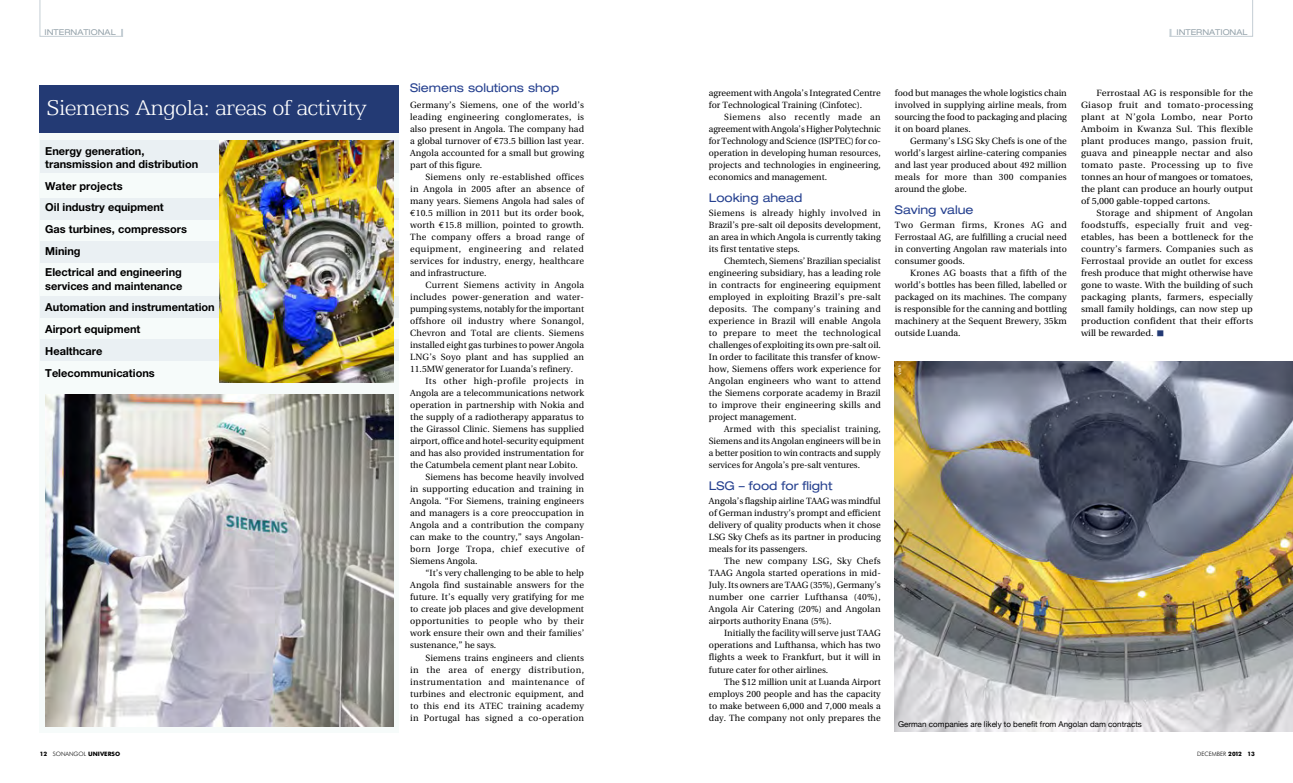
<style>
.page{position:relative;width:1293px;height:783px;background:#fff}
.page>*{position:absolute;margin:0;border:0;box-sizing:border-box;transform-origin:0 0}
.t1{font:300 24px "Egyptian 505 BT";letter-spacing:-.03em;color:#fff}
.edit_subheads{font:expanded 12px "Helvetica Neue";color:#25408f}
.edit_body_indent{font:700 11px/13.2px "Helvetica Neue CE";color:#000}
.body_indent{font:9px/12px "Utopia";color:#000;text-align:justify}
.body_indent-2{font:9px/12px "Utopia";color:#000;text-align:justify;scale:1.04 1}
.body_indent-3{font:9px/12px "Utopia";color:#000;text-align:justify;scale:1.05 1}
.t2{font:8px "Helvetica Neue";color:#000}
.t3{font:expanded 8px "Helvetica Neue";color:#95a3ab}
.t4{font:700 6px "Futura BT";color:#000}
.t5{font:300 6px "Futura BT";color:#000}
.t6{font:4px "Frutiger";color:#fff}
.s1{font-family:"Euro Mono"}
.s2{font-weight:300}
.s3{font-weight:700}
</style>
<div class="page">
<div style="left:40px;top:85px;width:359px;height:647px;background:#f6fbfa"></div>
<div style="left:40px;top:85px;width:359px;height:48px;background:#233a74"></div>
<img style="left:46px;top:394px;width:347px;height:332px">
<img style="left:219px;top:140px;width:174px;height:243px">
<img style="left:894px;top:361px;width:399px;height:370px">
<svg style="left:39px;top:0;width:84px;height:37px"></svg>
<svg style="left:1169px;top:0;width:84px;height:37px"></svg>
<p class="t3" style="left:45px;top:28px;width:73px">INTERNATIONAL</p>
<p class="t3" style="left:1176px;top:28px;width:73px">INTERNATIONAL</p>
<p class="edit_subheads" style="left:410px;top:81px;width:151px">Siemens solutions shop</p>
<p class="body_indent" style="left:410px;top:99px;width:175px">Germany’s Siemens, one of the world’s leading engineering conglomerates, is also present in Angola. The company had a global turnover of <span class="s1">€</span>73.5 billion last year.<br>Angola accounted for a small but growing part of this figure.</p>
<p class="body_indent" style="left:410px;top:171px;width:175px;text-indent:15px">Siemens only re-established offices in Angola in 2005 after an absence of many years. Siemens Angola had sales of <span class="s1">€</span>10.5 million in 2011 but its order book, worth <span class="s1">€</span>15.8 million, pointed to growth.<br>The company offers a broad range of equipment, engineering and related services for industry, energy, healthcare and infrastructure.</p>
<p class="body_indent" style="left:410px;top:279px;width:175px;text-indent:15px">Current Siemens activity in Angola includes power-generation and water&shy;pumping systems, notably for the important offshore oil industry where Sonangol, Chevron and Total are clients. Siemens installed eight gas turbines to power Angola LNG’s Soyo plant and has supplied an 11.5MW generator for Luanda’s refinery.</p>
<p class="body_indent" style="left:410px;top:375px;width:175px;text-indent:15px">Its other high-profile projects in Angola are a telecommunications network operation in partnership with Nokia and the supply of a radiotherapy apparatus to the Girassol Clinic. Siemens has supplied airport, office and hotel-security equipment and has also provided instrumentation for the Catumbela cement plant near Lobito.</p>
<p class="body_indent" style="left:410px;top:471px;width:175px;text-indent:15px">Siemens has become heavily involved in supporting education and training in Angola. “For Siemens, training engineers and managers is a core preoccupation in Angola and a contribution the company can make to the country,” says Angolan&shy;born Jorge Tropa, chief executive of Siemens Angola.</p>
<p class="body_indent" style="left:410px;top:567px;width:175px;text-indent:15px">“It’s very challenging to be able to help Angola find sustainable answers for the future. It’s equally very gratifying for me to create job places and give development opportunities to people who by their work ensure their own and their families’ sustenance,” he says.</p>
<p class="body_indent" style="left:410px;top:651px;width:175px;text-indent:15px">Siemens trains engineers and clients in the area of energy distribution, instrumentation and maintenance of turbines and electronic equipment, and to this end its ATEC training academy in Portugal has signed a co-operation</p>
<p class="t1" style="left:47px;top:93px;width:321px">Siemens Angola: areas of activity</p>
<p class="body_indent" style="left:709px;top:87px;width:173px">agreement with Angola’s Integrated Centre for Technological Training (Cinfotec).</p>
<p class="body_indent" style="left:709px;top:111px;width:173px;text-indent:15px">Siemens also recently made an agreement with Angola’s Higher Polytechnic for Technology and Science (ISPTEC) for co&shy;operation in developing human resources, projects and technologies in engineering, economics and management.</p>
<p class="edit_subheads" style="left:709px;top:190px;width:95px">Looking ahead</p>
<p class="body_indent" style="left:709px;top:207px;width:173px">Siemens is already highly involved in Brazil’s pre-salt oil deposits development, an area in which Angola is currently taking its first tentative steps.</p>
<p class="body_indent" style="left:709px;top:255px;width:173px;text-indent:15px">Chemtech, Siemens’ Brazilian specialist engineering subsidiary, has a leading role in contracts for engineering equipment employed in exploiting Brazil’s pre-salt deposits. The company’s training and experience in Brazil will enable Angola to prepare to meet the technological challenges of exploiting its own pre-salt oil.<br>In order to facilitate this transfer of know&shy;how, Siemens offers work experience for Angolan engineers who want to attend the Siemens corporate academy in Brazil to improve their engineering skills and project management.</p>
<p class="body_indent" style="left:709px;top:423px;width:173px;text-indent:15px">Armed with this specialist training, Siemens and its Angolan engineers will be in a better position to win contracts and supply services for Angola’s pre-salt ventures.</p>
<p class="edit_subheads" style="left:709px;top:478px;width:125px">LSG – food for flight</p>
<p class="body_indent" style="left:709px;top:495px;width:173px">Angola’s flagship airline TAAG was mindful of German industry’s prompt and efficient delivery of quality products when it chose LSG Sky Chefs as its partner in producing meals for its passengers.</p>
<p class="body_indent" style="left:709px;top:555px;width:173px;text-indent:15px">The new company LSG, Sky Chefs TAAG Angola started operations in mid-July. Its owners are TAAG (35%), Germany’s number one carrier Lufthansa (40%), Angola Air Catering (20%) and Angolan airports authority Enana (5%).</p>
<p class="body_indent" style="left:709px;top:627px;width:173px;text-indent:15px">Initially the facility will serve just TAAG operations and Lufthansa, which has two flights a week to Frankfurt, but it will in future cater for other airlines.</p>
<p class="body_indent" style="left:709px;top:675px;width:173px;text-indent:15px">The $12 million unit at Luanda Airport employs 200 people and has the capacity to make between 6,000 and 7,000 meals a day. The company not only prepares the</p>
<p class="t6" style="left:385px;top:159px;width:17px;rotate:-90deg">Siemens</p>
<p class="edit_body_indent" style="left:45px;top:144px;width:154px">Energy generation, transmission and distribution</p>
<p class="edit_body_indent" style="left:45px;top:179px;width:79px">Water projects</p>
<p class="edit_body_indent" style="left:45px;top:201px;width:120px">Oil industry equipment</p>
<p class="edit_body_indent" style="left:45px;top:222px;width:143px">Gas turbines, compressors</p>
<p class="edit_body_indent" style="left:45px;top:244px;width:37px">Mining</p>
<p class="edit_body_indent" style="left:45px;top:266px;width:139px">Electrical and engineering services and maintenance</p>
<p class="edit_body_indent" style="left:45px;top:301px;width:171px">Automation and instrumentation</p>
<p class="edit_body_indent" style="left:45px;top:322px;width:97px">Airport equipment</p>
<p class="edit_body_indent" style="left:45px;top:344px;width:59px">Healthcare</p>
<p class="edit_body_indent" style="left:45px;top:366px;width:111px">Telecommunications</p>
<p class="t6" style="left:385px;top:413px;width:17px;rotate:-90deg">Siemens</p>
<p class="body_indent" style="left:895px;top:87px;width:173px">food but manages the whole logistics chain involved in supplying airline meals, from sourcing the food to packaging and placing it on board planes.</p>
<p class="body_indent" style="left:895px;top:135px;width:173px;text-indent:15px">Germany’s LSG Sky Chefs is one of the world’s largest airline-catering companies and last year produced about 492 million meals for more than 300 companies around the globe.</p>
<p class="edit_subheads" style="left:895px;top:202px;width:80px">Saving value</p>
<p class="body_indent" style="left:895px;top:219px;width:173px">Two German firms, Krones AG and Ferrostaal AG, are fulfilling a crucial need in converting Angolan raw materials into consumer goods.</p>
<p class="body_indent" style="left:895px;top:267px;width:173px;text-indent:15px">Krones AG boasts that a fifth of the world’s bottles has been filled, labelled or packaged on its machines. The company is responsible for the canning and bottling machinery at the Sequent Brewery, 35km outside Luanda.</p>
<p class="t6" style="left:897px;top:375px;width:12px;rotate:-90deg">Voith</p>
<p class="body_indent-3" style="left:1081px;top:87px;width:165px;text-indent:15px">Ferrostaal AG is responsible for the Giasop fruit and tomato-processing plant at N’gola Lombo, near Porto Amboim in Kwanza Sul. This flexible plant produces mango, passion fruit, guava and pineapple nectar and also tomato paste. Processing up to five tonnes an hour of mangoes or tomatoes, the plant can produce an hourly output of 5,000 gable-topped cartons.</p>
<p class="body_indent-2" style="left:1081px;top:207px;width:167px;text-indent:15px">Storage and shipment of Angolan foodstuffs, especially fruit and veg&shy;etables, has been a bottleneck for the country’s farmers. Companies such as Ferrostaal provide an outlet for excess fresh produce that might otherwise have gone to waste. With the building of such packaging plants, farmers, especially small family holdings, can now step up production confident that their efforts will be rewarded.</p>
<p class="t2" style="left:898px;top:717px;width:245px">German companies are likely to benefit from Angolan dam contracts</p>
<p class="t4" style="left:40px;top:750px;width:82px">12 <span class="s2">SONANGOL</span> UNIVERSO</p>
<p class="t5" style="left:1197px;top:750px;width:59px">DECEMBER <span class="s3">2012 13</span></p>
</div>
